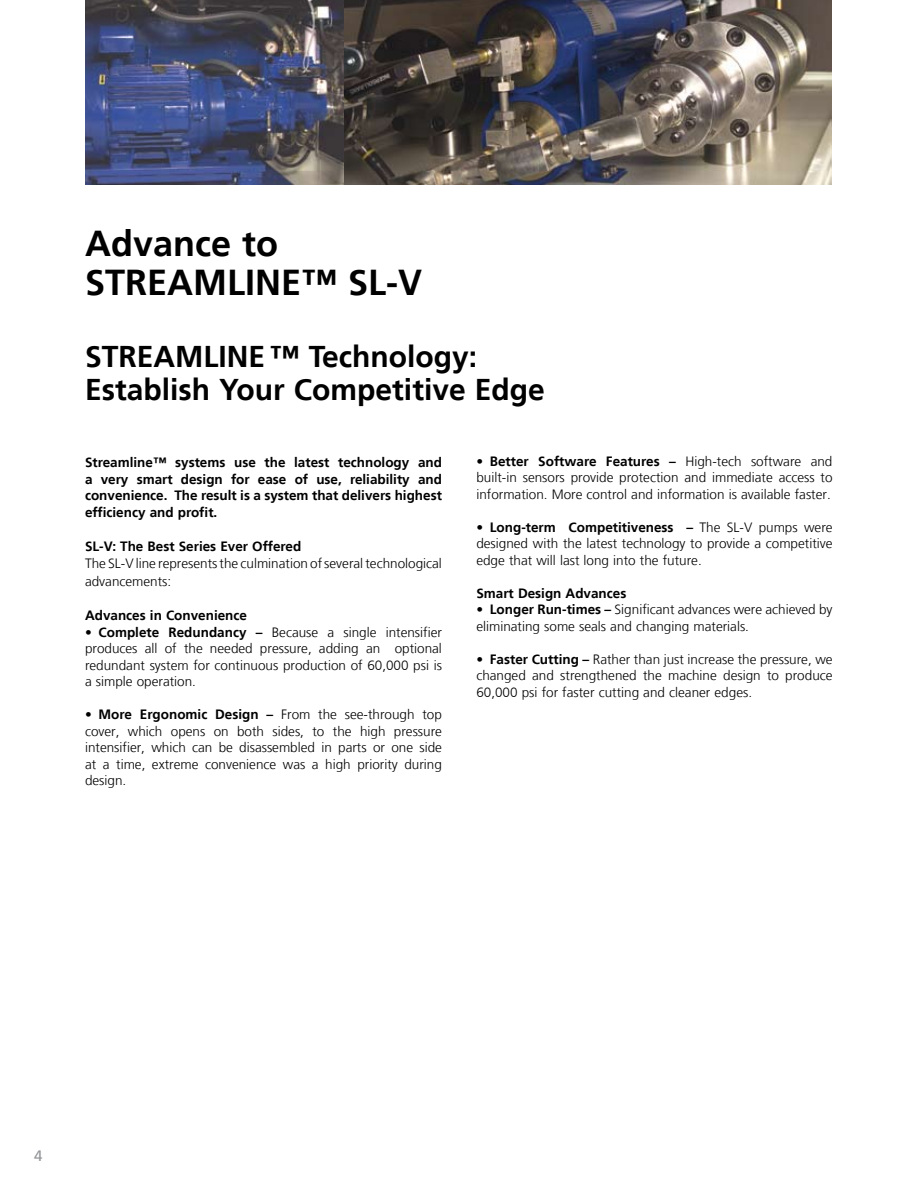
<style>
.page{position:relative;width:918px;height:1188px;background:#fff}
.page>*{position:absolute;margin:0;border:0;box-sizing:border-box;transform-origin:0 0}
.t1{font:700 36px/39px "Frutiger";color:#000}
.t2{font:700 30px/33px "Frutiger";color:#000}
.t3{font:15px "Frutiger";color:#939598}
.t4{font:300 13.5px/16.5px "Frutiger";color:#000;text-align:justify}
.t5{font:700 13.5px/16.5px "Frutiger";color:#000;text-align:justify}
.s1{font-weight:700}
</style>
<div class="page">
<img style="left:85px;top:0;width:746px;height:184px">
<h1 class="t1" style="left:85px;top:224px;width:339px">Advance to<br>STREAMLINE™ SL-V</h1>
<h2 class="t2" style="left:85px;top:340px;width:461px">STREAMLINE™ Technology:<br>Establish Your Competitive Edge</h2>
<p class="t5" style="left:85px;top:454px;width:358px">Streamline™ systems use the latest technology and a very smart design for ease of use, reliability and convenience. The result is a system that delivers highest efficiency and profit.</p>
<p class="t5" style="left:85px;top:538px;width:218px">SL-V: The Best Series Ever Offered</p>
<p class="t4" style="left:85px;top:554px;width:358px;line-height:18px">The SL-V line represents the culmination of several technological advancements:</p>
<p class="t5" style="left:85px;top:607px;width:164px">Advances in Convenience</p>
<p class="t4" style="left:85px;top:624px;width:358px"><span class="s1">• Complete Redundancy –</span> Because a single intensifier produces all of the needed pressure, adding an optional redundant system for continuous production of 60,000 psi is a simple operation.</p>
<p class="t4" style="left:85px;top:706px;width:358px"><span class="s1">• More Ergonomic Design –</span> From the see-through top cover, which opens on both sides, to the high pressure intensifier, which can be disassembled in parts or one side at a time, extreme convenience was a high priority during design.</p>
<p class="t4" style="left:476px;top:453px;width:358px"><span class="s1">• Better Software Features –</span> High-tech software and built-in sensors provide protection and immediate access to information. More control and information is available faster.</p>
<p class="t4" style="left:476px;top:519px;width:358px"><span class="s1">• Long-term Competitiveness –</span> The SL-V pumps were designed with the latest technology to provide a competitive edge that will last long into the future.</p>
<p class="t5" style="left:476px;top:585px;width:152px">Smart Design Advances</p>
<p class="t4" style="left:476px;top:602px;width:358px"><span class="s1">• Longer Run-times –</span> Significant advances were achieved by eliminating some seals and changing materials.</p>
<p class="t4" style="left:476px;top:651px;width:358px"><span class="s1">• Faster Cutting –</span> Rather than just increase the pressure, we changed and strengthened the machine design to produce 60,000 psi for faster cutting and cleaner edges.</p>
<p class="t3" style="left:34px;top:1147px;width:10px">4</p>
</div>
